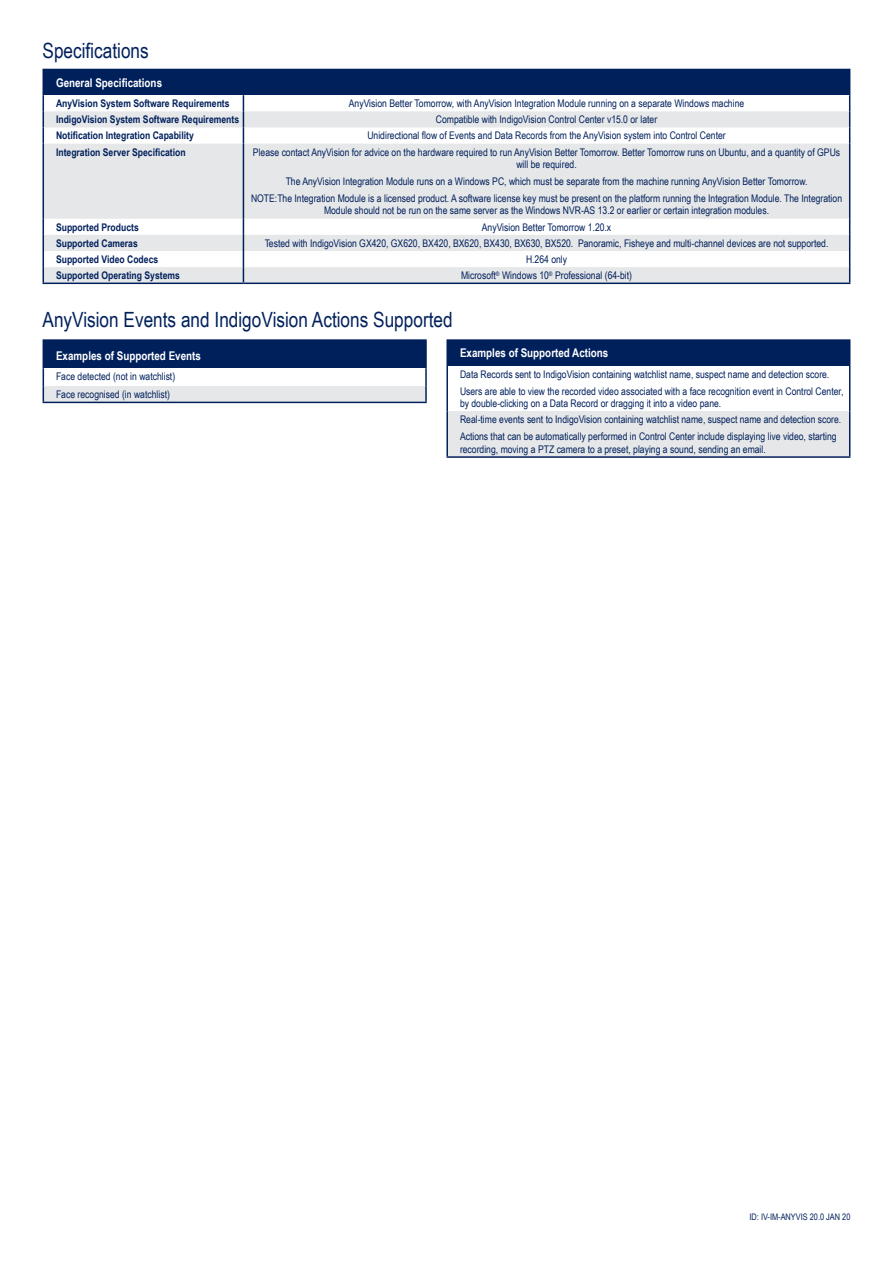
<style>
.page{position:relative;width:893px;height:1263px;background:#fff}
.page>*{position:absolute;margin:0;border:0;box-sizing:border-box;transform-origin:0 0}
.t1{font:21px "Arial Narrow";color:#00205c}
.t2{font:700 12px "Arial Narrow";color:#fff}
.t3{font:10.5px/16.8px "Arial Narrow";color:#00205c}
.t4{font:700 10.5px "Arial Narrow";color:#00205c}
.t5{font:9px "Arial Narrow";color:#00205c}
</style>
<div class="page">
<div style="left:43px;top:340px;width:383px;height:28px;background:#00205c"></div>
<div style="left:43px;top:386px;width:383px;height:16px;background:#e6e7e8"></div>
<hr style="left:43px;top:339px;width:384px;height:2px;background:#00205c">
<hr style="left:425px;top:341px;width:2px;height:27px;background:#00205c">
<svg style="left:43px;top:368px;width:1px;height:34px"></svg>
<svg style="left:425px;top:368px;width:2px;height:34px"></svg>
<hr style="left:43px;top:402px;width:384px;height:1px;background:#00205c">
<div style="left:447px;top:340px;width:403px;height:26px;background:#00205c"></div>
<div style="left:447px;top:411px;width:403px;height:46px;background:#e6e7e8"></div>
<hr style="left:446px;top:339px;width:404px;height:2px;background:#00205c">
<hr style="left:446px;top:341px;width:2px;height:25px;background:#00205c">
<hr style="left:446px;top:366px;width:2px;height:45px;background:#00205c">
<hr style="left:849px;top:366px;width:1px;height:45px;background:#00205c">
<hr style="left:446px;top:411px;width:2px;height:45px;background:#00205c">
<hr style="left:849px;top:411px;width:1px;height:45px;background:#00205c">
<hr style="left:446px;top:456px;width:404px;height:2px;background:#00205c">
<div style="left:43px;top:69px;width:807px;height:26px;background:#00205c"></div>
<svg style="left:44px;top:111px;width:805px;height:172px;fill:#e6e7e8"></svg>
<svg style="left:243px;top:95px;width:1px;height:49px"></svg>
<hr style="left:243px;top:144px;width:1px;height:75px;background:#00205c">
<svg style="left:243px;top:219px;width:1px;height:64px"></svg>
<hr style="left:43px;top:144px;width:1px;height:75px;background:#00205c">
<hr style="left:849px;top:144px;width:1px;height:75px;background:#00205c">
<svg style="left:43px;top:219px;width:1px;height:64px"></svg>
<svg style="left:849px;top:219px;width:1px;height:64px"></svg>
<hr style="left:43px;top:283px;width:200px;height:1px;background:#00205c">
<hr style="left:243px;top:283px;width:607px;height:1px;background:#00205c">
<svg style="left:43px;top:95px;width:1px;height:49px"></svg>
<svg style="left:849px;top:95px;width:1px;height:49px"></svg>
<h1 class="t1" style="left:43px;top:35px;width:108px">Specifications</h1>
<p class="t2" style="left:56px;top:73px;width:108px">General Specifications</p>
<p class="t4" style="left:56px;top:95px;width:175px">AnyVision System Software Requirements</p>
<p class="t3" style="left:349px;top:95px;width:397px">AnyVision Better Tomorrow, with AnyVision Integration Module running on a separate Windows machine</p>
<p class="t4" style="left:56px;top:112px;width:185px">IndigoVision System Software Requirements</p>
<p class="t3" style="left:436px;top:111px;width:223px">Compatible with IndigoVision Control Center v15.0 or later</p>
<p class="t4" style="left:56px;top:128px;width:139px">Notification Integration Capability</p>
<p class="t3" style="left:367px;top:127px;width:360px">Unidirectional flow of Events and Data Records from the AnyVision system into Control Center</p>
<p class="t4" style="left:56px;top:144px;width:131px">Integration Server Specification</p>
<p class="t3" style="left:253px;top:145px;width:589px;line-height:12.6px;text-align:center">Please contact AnyVision for advice on the hardware required to run AnyVision Better Tomorrow. Better Tomorrow runs on Ubuntu, and a quantity of GPUs will be required.</p>
<p class="t3" style="left:251px;top:172px;width:593px;text-align:center">The AnyVision Integration Module runs on a Windows PC, which must be separate from the machine running AnyVision Better Tomorrow.<br>NOTE:The Integration Module is a licensed product. A software license key must be present on the platform running the Integration Module. The Integration</p>
<p class="t3" style="left:324px;top:202px;width:447px">Module should not be run on the same server as the Windows NVR-AS 13.2 or earlier or certain integration modules.</p>
<p class="t4" style="left:56px;top:219px;width:84px">Supported Products</p>
<p class="t3" style="left:482px;top:218px;width:131px">AnyVision Better Tomorrow 1.20.x</p>
<p class="t4" style="left:56px;top:235px;width:83px">Supported Cameras</p>
<p class="t3" style="left:265px;top:234px;width:565px">Tested with IndigoVision GX420, GX620, BX420, BX620, BX430, BX630, BX520. Panoramic, Fisheye and multi-channel devices are not supported.</p>
<p class="t4" style="left:56px;top:251px;width:104px">Supported Video Codecs</p>
<p class="t3" style="left:526px;top:250px;width:43px">H.264 only</p>
<p class="t4" style="left:56px;top:267px;width:125px">Supported Operating Systems</p>
<p class="t3" style="left:461px;top:267px;width:173px">Microsoft<sup>®</sup> Windows 10<sup>®</sup> Professional (64-bit)</p>
<h1 class="t1" style="left:43px;top:304px;width:412px">AnyVision Events and IndigoVision Actions Supported</h1>
<p class="t2" style="left:56px;top:346px;width:146px">Examples of Supported Events</p>
<p class="t3" style="left:56px;top:367px;width:121px;line-height:17.9px">Face detected (not in watchlist)<br>Face recognised (in watchlist)</p>
<p class="t2" style="left:460px;top:344px;width:150px">Examples of Supported Actions</p>
<p class="t3" style="left:460px;top:365px;width:385px">Data Records sent to IndigoVision containing watchlist name, suspect name and detection score.<br>Users are able to view the recorded video associated with a face recognition event in Control Center,</p>
<p class="t3" style="left:460px;top:395px;width:383px">by double-clicking on a Data Record or dragging it into a video pane.<br>Real-time events sent to IndigoVision containing watchlist name, suspect name and detection score.<br>Actions that can be automatically performed in Control Center include displaying live video, starting</p>
<p class="t3" style="left:460px;top:440px;width:307px">recording, moving a PTZ camera to a preset, playing a sound, sending an email.</p>
<p class="t5" style="left:749px;top:1211px;width:102px">ID: IV-IM-ANYVIS 20.0 JAN 20</p>
</div>
